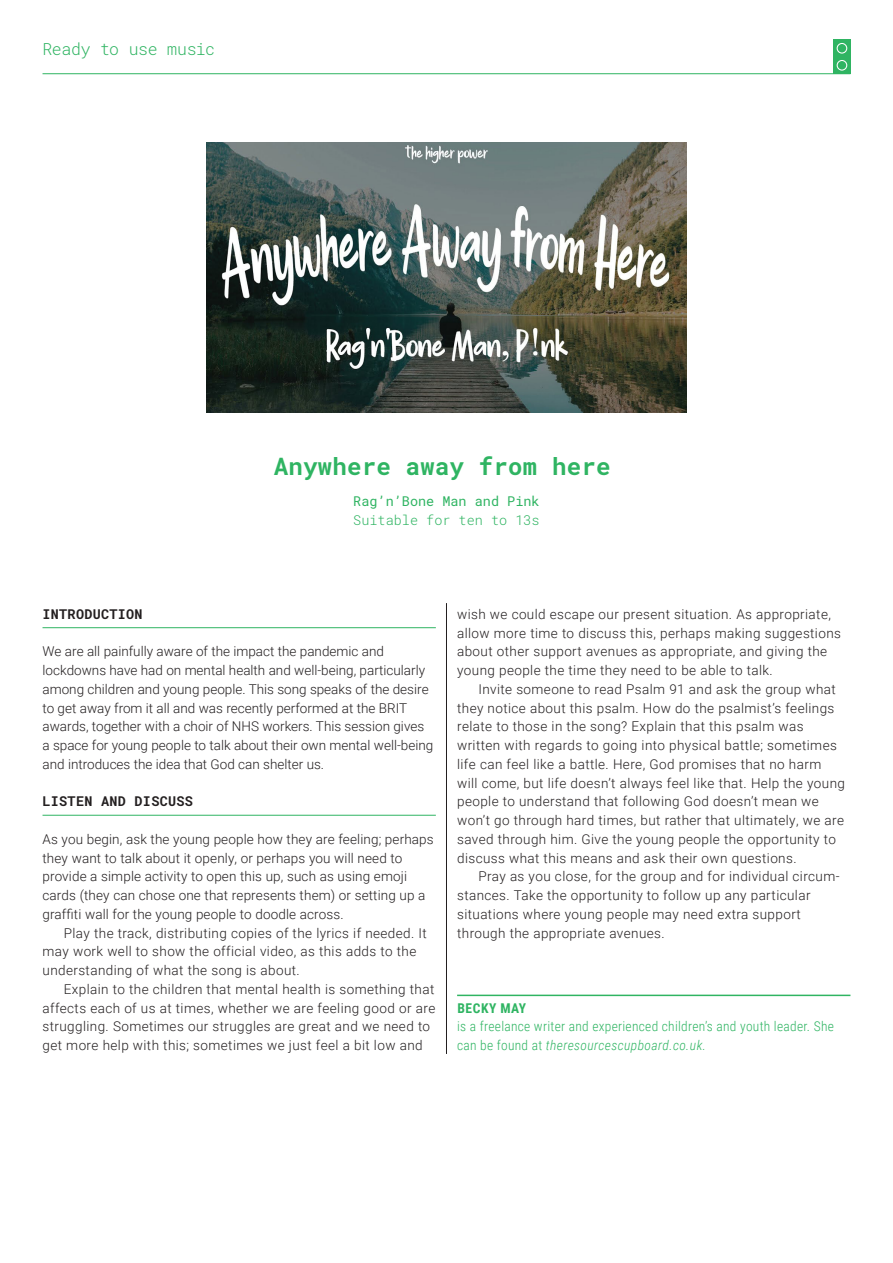
<style>
.page{position:relative;width:893px;height:1263px;background:#fff}
.page>*{position:absolute;margin:0;border:0;box-sizing:border-box;transform-origin:0 0}
.Resource_Title{font:700 24px "Roboto Mono";letter-spacing:.01em;color:#2fb462}
.Page_title{font:300 16.5px "Roboto Mono";letter-spacing:-.025em;color:#2fb462}
.Resources-Body_Inden{font:300 13.5px/18.8px "Roboto";letter-spacing:.03em;color:#231f20}
.Resources-Body{font:300 13.5px/18.8px "Roboto";color:#231f20}
.Bio_info{font:300 13.5px/18.8px "Roboto Condensed";letter-spacing:.02em;color:#2fb462}
.Sub_1{font:700 13.5px "Roboto Mono";letter-spacing:.02em;color:#231f20}
.Intro_Sub{font:13.5px "Roboto Mono";color:#2fb462}
.Intro_Sub-2{font:300 13.5px "Roboto Mono";color:#2fb462}
.Bio_name{font:700 13.5px "Roboto Condensed";letter-spacing:.045em;color:#2fb462}
.s1{font-style:italic}
</style>
<div class="page">
<hr style="left:43px;top:73px;width:807px;height:1px;background:#2fb462">
<div style="left:833px;top:40px;width:17px;height:34px;background:#2fb462"></div>
<div style="left:837px;top:60px;width:10px;height:11px;border:1px solid #fff;border-radius:50%"></div>
<div style="left:837px;top:43px;width:10px;height:11px;border:1px solid #fff;border-radius:50%"></div>
<hr style="left:43px;top:627px;width:393px;height:1px;background:#2fb462">
<hr style="left:43px;top:815px;width:393px;height:1px;background:#2fb462">
<hr style="left:446px;top:603px;width:1px;height:451px;background:#231f20">
<img style="left:207px;top:143px;width:479px;height:270px">
<hr style="left:457px;top:995px;width:393px;height:1px;background:#2fb462">
<p class="Page_title" style="left:43px;top:37px;width:174px">Ready to use music</p>
<p class="Resource_Title" style="left:274px;top:450px;width:338px">Anywhere away from here</p>
<p class="Intro_Sub" style="left:353px;top:492px;width:188px">Rag’n’Bone Man and Pink</p>
<p class="Intro_Sub-2" style="left:353px;top:511px;width:188px">Suitable for ten to 13s</p>
<p class="Sub_1" style="left:43px;top:604px;width:102px">INTRODUCTION</p>
<p class="Resources-Body" style="left:43px;top:642px;width:392px">We are all painfully aware of the impact the pandemic and lockdowns have had on mental health and well-being, particularly among children and young people. This song speaks of the desire to get away from it all and was recently performed at the BRIT awards, together with a choir of NHS workers. This session gives a space for young people to talk about their own mental well-being and introduces the idea that God can shelter us.</p>
<p class="Sub_1" style="left:43px;top:792px;width:152px">LISTEN AND DISCUSS</p>
<p class="Resources-Body" style="left:43px;top:829px;width:393px">As you begin, ask the young people how they are feeling; perhaps they want to talk about it openly, or perhaps you will need to provide a simple activity to open this up, such as using emoji cards (they can chose one that represents them) or setting up a graffiti wall for the young people to doodle across.</p>
<p class="Resources-Body_Inden" style="left:43px;top:923px;width:386px;text-indent:21px">Play the track, distributing copies of the lyrics if needed. It may work well to show the official video, as this adds to the understanding of what the song is about.</p>
<p class="Resources-Body_Inden" style="left:43px;top:979px;width:394px;text-indent:21px">Explain to the children that mental health is something that affects each of us at times, whether we are feeling good or are struggling. Sometimes our struggles are great and we need to get more help with this; sometimes we just feel a bit low and</p>
<p class="Resources-Body_Inden" style="left:457px;top:604px;width:385px">wish we could escape our present situation. As appropriate, allow more time to discuss this, perhaps making suggestions about other support avenues as appropriate, and giving the young people the time they need to be able to talk.</p>
<p class="Resources-Body_Inden" style="left:457px;top:679px;width:389px;text-indent:21px">Invite someone to read Psalm 91 and ask the group what they notice about this psalm. How do the psalmist’s feelings relate to those in the song? Explain that this psalm was written with regards to going into physical battle; sometimes life can feel like a battle. Here, God promises that no harm will come, but life doesn’t always feel like that. Help the young people to understand that following God doesn’t mean we won’t go through hard times, but rather that ultimately, we are saved through him. Give the young people the opportunity to discuss what this means and ask their own questions.</p>
<p class="Resources-Body_Inden" style="left:457px;top:867px;width:384px;text-indent:21px">Pray as you close, for the group and for individual circum&shy;stances. Take the opportunity to follow up any particular situations where young people may need extra support through the appropriate avenues.</p>
<p class="Bio_name" style="left:457px;top:998px;width:70px">BECKY MAY</p>
<p class="Bio_info" style="left:457px;top:1017px;width:378px">is a freelance writer and experienced children’s and youth leader. She can be found at <span class="s1">theresourcescupboard.co.uk.</span></p>
</div>
